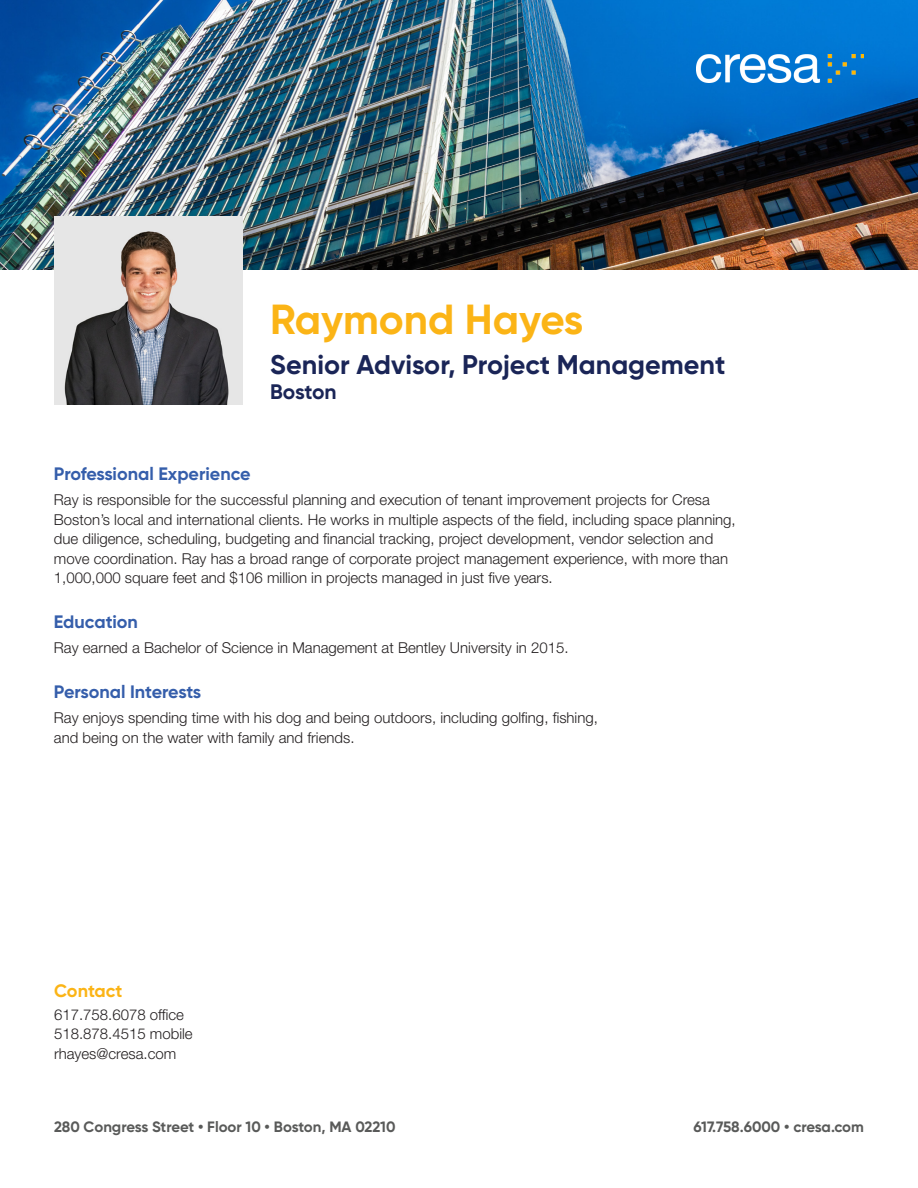
<style>
.page{position:relative;width:918px;height:1188px;background:#fff}
.page>*{position:absolute;margin:0;border:0;box-sizing:border-box;transform-origin:0 0}
.Name{font:700 42px "Gilroy";color:#fbb416}
.t1{font:700 27px "Gilroy";color:#1a2557}
.Office{font:700 21px "Gilroy";letter-spacing:-.01em;color:#1a2557}
.Header-V{font:700 18px "Gilroy";color:#355eab}
.t2{font:700 18px "Gilroy";color:#fbb416}
.Body{font:300 15px/19.5px "Helvetica Neue LT Std";color:#231f20}
.t3{font:700 15px "Gilroy";color:#595a59}
</style>
<div class="page">
<img style="left:0;top:0;width:918px;height:270px">
<img style="left:697px;top:54px;width:167px;height:29px">
<img style="left:54px;top:216px;width:189px;height:189px">
<p class="Name" style="left:270px;top:293px;width:315px">Raymond Hayes</p>
<p class="t1" style="left:270px;top:348px;width:457px">Senior Advisor, Project Management</p>
<p class="Office" style="left:270px;top:379px;width:68px">Boston</p>
<p class="Header-V" style="left:54px;top:462px;width:198px">Professional Experience</p>
<p class="Body" style="left:54px;top:490px;width:683px">Ray is responsible for the successful planning and execution of tenant improvement projects for Cresa Boston’s local and international clients. He works in multiple aspects of the field, including space planning, due diligence, scheduling, budgeting and financial tracking, project development, vendor selection and move coordination. Ray has a broad range of corporate project management experience, with more than 1,000,000 square feet and $106 million in projects managed in just five years.</p>
<p class="Header-V" style="left:54px;top:610px;width:86px">Education</p>
<p class="Body" style="left:54px;top:638px;width:516px">Ray earned a Bachelor of Science in Management at Bentley University in 2015.</p>
<p class="Header-V" style="left:54px;top:680px;width:149px">Personal Interests</p>
<p class="Body" style="left:54px;top:708px;width:545px">Ray enjoys spending time with his dog and being outdoors, including golfing, fishing, and being on the water with family and friends.</p>
<p class="t2" style="left:54px;top:980px;width:70px">Contact</p>
<p class="Body" style="left:54px;top:1005px;width:132px">617.758.6078 office</p>
<p class="Body" style="left:54px;top:1024px;width:140px">518.878.4515 mobile</p>
<p class="Body" style="left:54px;top:1044px;width:124px">rhayes@cresa.com</p>
<p class="t3" style="left:54px;top:1118px;width:343px">280 Congress Street • Floor 10 • Boston, MA 02210</p>
<p class="t3" style="left:694px;top:1118px;width:172px">617.758.6000 • cresa.com</p>
</div>
